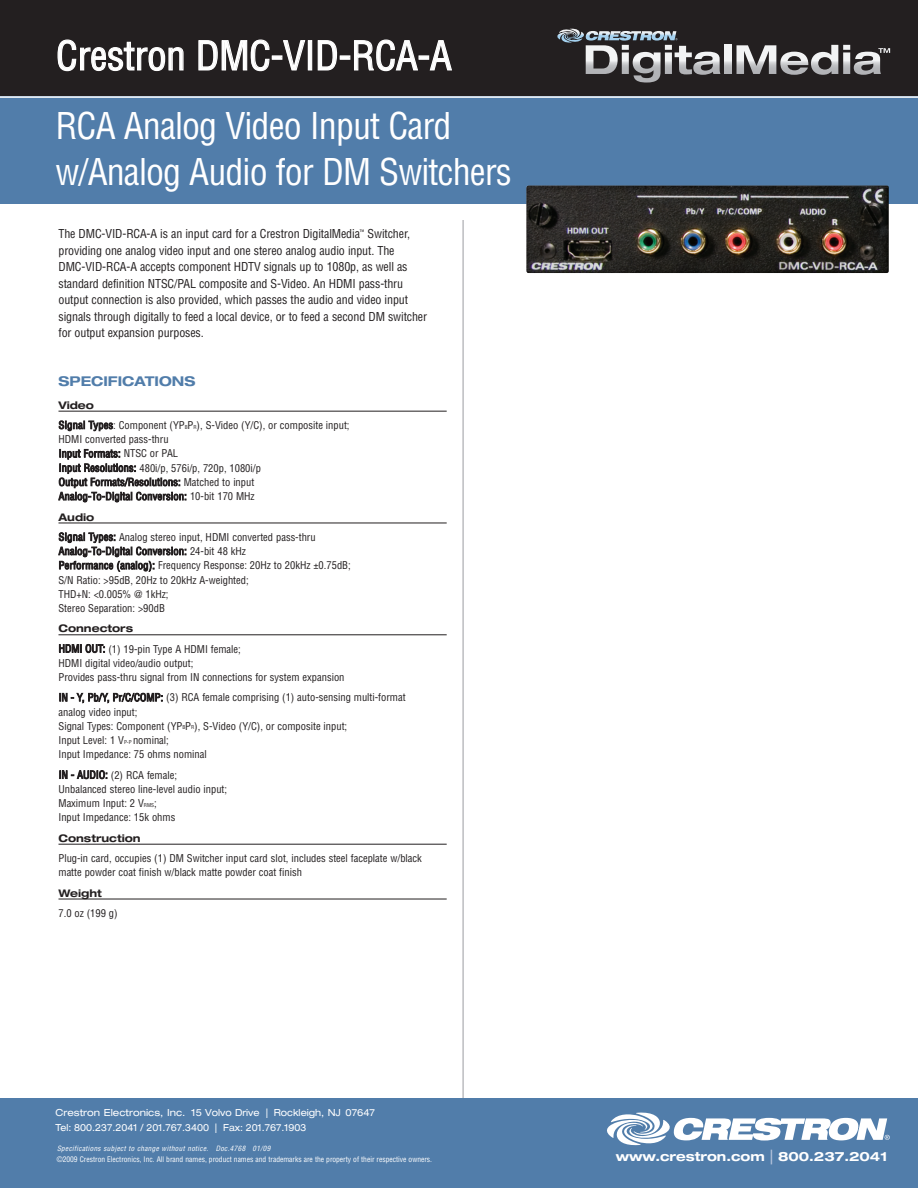
<style>
.page{position:relative;width:918px;height:1188px;background:#fff}
.page>*{position:absolute;margin:0;border:0;box-sizing:border-box;transform-origin:0 0}
.t1{font:condensed 39px "Helvetica";letter-spacing:-.01em;color:#fff}
.t2{font:condensed 36px/46.5px "Helvetica";letter-spacing:-.025em;color:#fff}
.t3{font:700 expanded 13.5px "Helvetica Neue";color:#517daa}
.t4{font:700 expanded 12.75px "Helvetica Neue";color:#fff}
.t5{font:condensed 12px/16.5px "Helvetica";letter-spacing:-.01em;color:#231f20}
.t6{font:condensed 10.5px/14.2px "Helvetica";color:#231f20}
.t7{font:700 expanded 10.5px "Helvetica Neue";color:#231f20}
.t8{font:expanded 9.75px/15px "Helvetica Neue";color:#fff}
.t9{font:condensed 7.5px "Helvetica";color:#fff}
.t10{font:italic condensed 7.2px "Helvetica";color:#fff}
.s1{font-size:5.25px}
.s2{font-size:13.2px}
.s3{font-size:19.5px;color:#b8c6dd}
</style>
<div class="page">
<div style="left:0;top:96px;width:918px;height:107px;background:#517daa"></div>
<div style="left:0;top:1px;width:918px;height:95px;background:#231f20"></div>
<hr style="left:462px;top:220px;width:2px;height:882px;background:#bcbdc0">
<hr style="left:58px;top:411px;width:389px;height:1px;background:#231f20">
<hr style="left:58px;top:523px;width:389px;height:1px;background:#231f20">
<hr style="left:58px;top:634px;width:389px;height:1px;background:#231f20">
<hr style="left:58px;top:844px;width:389px;height:1px;background:#231f20">
<hr style="left:58px;top:899px;width:389px;height:1px;background:#231f20">
<hr style="left:0;top:96px;width:918px;height:2px;background:#fff">
<img style="left:526px;top:185px;width:363px;height:88px">
<div style="left:0;top:1098px;width:918px;height:90px;background:#517daa"></div>
<svg style="left:607px;top:1113px;width:283px;height:32px"></svg>
<svg style="left:724px;top:45px;width:7px;height:29px"></svg>
<svg style="left:737px;top:45px;width:153px;height:30px"></svg>
<svg style="left:557px;top:29px;width:163px;height:54px"></svg>
<h1 class="t1" style="left:56px;top:41px;width:397px">Crestron DMC-VID-RCA-A</h1>
<h2 class="t2" style="left:55px;top:106px;width:458px">RCA Analog Video Input Card w/Analog Audio for DM Switchers</h2>
<p class="t5" style="left:58px;top:227px;width:370px">The DMC-VID-RCA-A is an input card for a Crestron DigitalMedia<sup>™</sup> Switcher, providing one analog video input and one stereo analog audio input. The DMC-VID-RCA-A accepts component HDTV signals up to 1080p, as well as standard definition NTSC/PAL composite and S-Video. An HDMI pass-thru output connection is also provided, which passes the audio and video input signals through digitally to feed a local device, or to feed a second DM switcher for output expansion purposes.</p>
<p class="t3" style="left:58px;top:376px;width:138px">SPECIFICATIONS</p>
<p class="t7" style="left:58px;top:401px;width:37px">Video</p>
<p class="t6" style="left:59px;top:419px;width:293px">Signal Types: Component (YP<span class="s1">B</span>P<span class="s1">R</span>), S-Video (Y/C), or composite input; HDMI converted pass-thru<br>Input Formats: NTSC or PAL<br>Input Resolutions: 480i/p, 576i/p, 720p, 1080i/p<br>Output Formats/Resolutions: Matched to input<br>Analog-To-Digital Conversion: 10-bit 170 MHz</p>
<p class="t7" style="left:58px;top:513px;width:37px">Audio</p>
<p class="t6" style="left:58px;top:531px;width:294px">Signal Types: Analog stereo input, HDMI converted pass-thru Analog-To-Digital Conversion: 24-bit 48 kHz<br>Performance (analog): Frequency Response: 20Hz to 20kHz ±0.75dB; S/N Ratio: &gt;95dB, 20Hz to 20kHz A-weighted;<br>THD+N: &lt;0.005% @ 1kHz;<br>Stereo Separation: &gt;90dB</p>
<p class="t7" style="left:58px;top:625px;width:76px">Connectors</p>
<p class="t6" style="left:59px;top:643px;width:288px">HDMI OUT: (1) 19-pin Type A HDMI female;<br>HDMI digital video/audio output;<br>Provides pass-thru signal from IN connections for system expansion</p>
<p class="t6" style="left:59px;top:691px;width:349px">IN - Y, Pb/Y, Pr/C/COMP: (3) RCA female comprising (1) auto-sensing multi-format analog video input;<br>Signal Types: Component (YP<span class="s1">B</span>P<span class="s1">R</span>), S-Video (Y/C), or composite input;<br>Input Level: 1 V<span class="s1">P-P</span> nominal;<br>Input Impedance: 75 ohms nominal</p>
<p class="t6" style="left:58px;top:769px;width:170px">IN - AUDIO: (2) RCA female;<br>Unbalanced stereo line-level audio input;<br>Maximum Input: 2 V<span class="s1">RMS</span>;<br>Input Impedance: 15k ohms</p>
<p class="t7" style="left:58px;top:834px;width:84px">Construction</p>
<p class="t6" style="left:58px;top:852px;width:365px">Plug-in card, occupies (1) DM Switcher input card slot, includes steel faceplate w/black matte powder coat finish w/black matte powder coat finish</p>
<p class="t7" style="left:58px;top:889px;width:45px">Weight</p>
<p class="t6" style="left:58px;top:907px;width:61px">7.0 oz (199 g)</p>
<p class="t8" style="left:56px;top:1106px;width:321px">Crestron Electronics, Inc. 15 Volvo Drive <span class="s2">l</span> Rockleigh, NJ 07647<br>Tel: 800.237.2041 / 201.767.3400 <span class="s2">l</span> Fax: 201.767.1903</p>
<p class="t10" style="left:57px;top:1146px;width:216px">Specifications subject to change without notice. Doc.4768 01/09</p>
<p class="t9" style="left:57px;top:1157px;width:377px">©2009 Crestron Electronics, Inc. All brand names, product names and trademarks are the property of their respective owners.</p>
<p class="t4" style="left:616px;top:1152px;width:273px">www.crestron.com <span class="s3">|</span> 800.237.2041</p>
</div>
